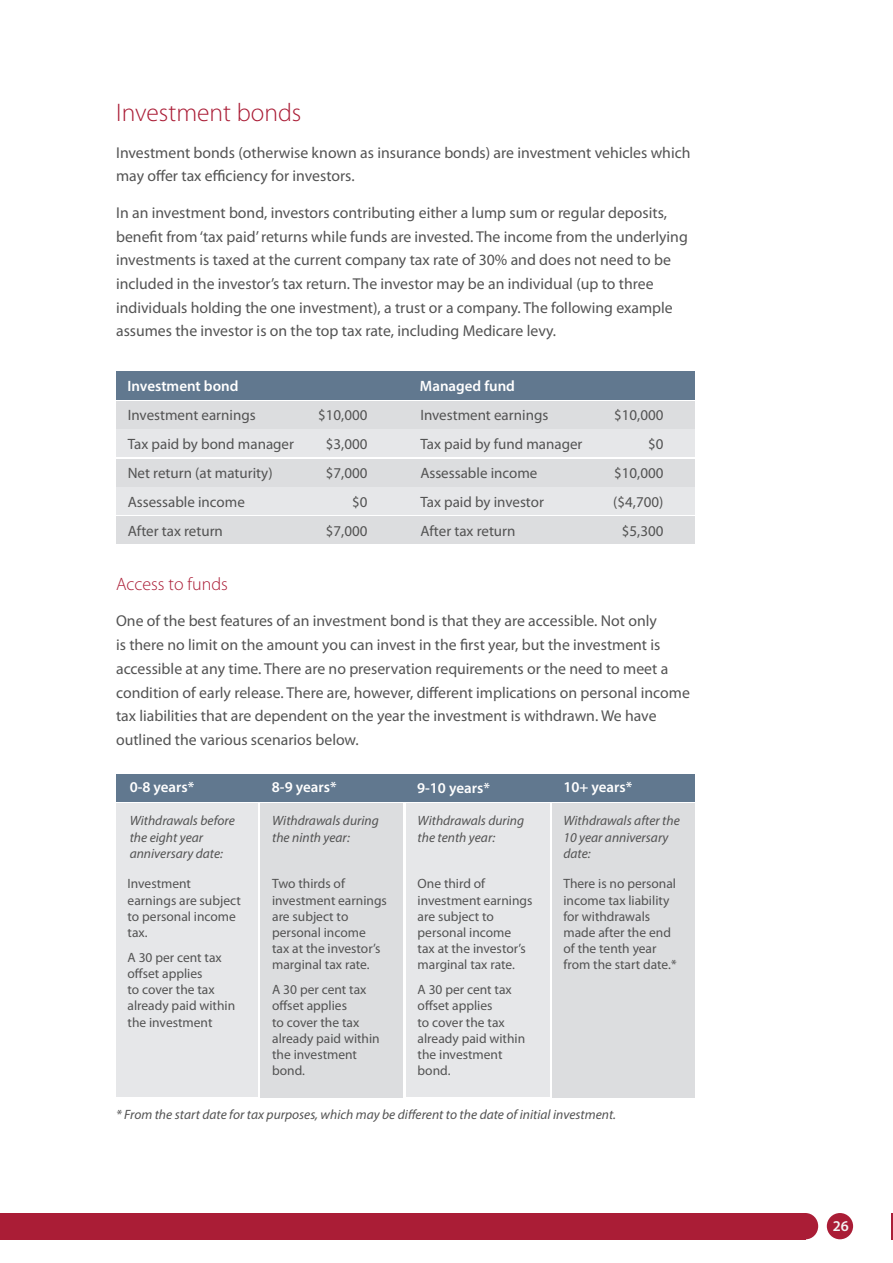
<style>
.page{position:relative;width:893px;height:1263px;background:#fff}
.page>*{position:absolute;margin:0;border:0;box-sizing:border-box;transform-origin:0 0}
.t1{font:300 25.5px "Myriad Pro";color:#aa1d36}
.t2{font:300 18px "Myriad Pro";color:#aa1d36}
.t3{font:15.75px/23.7px "Myriad Pro";color:#535353}
.t4{font:15px "Myriad Pro";color:#535353}
.t5{font:600 15px "Myriad Pro";color:#fff}
.t6{font:600 15px "Myriad Pro";color:#f3f3f3}
.t7{font:13.5px/16.2px "Myriad Pro";color:#535353}
.t8{font:italic 13.5px/16.2px "Myriad Pro";color:#535353}
</style>
<div class="page">
<div style="left:0;top:1213px;width:806px;height:26px;background:#aa1d36"></div>
<div style="left:793px;top:1213px;width:25px;height:26px;background:#aa1d36;border-radius:50%"></div>
<div style="left:827px;top:1213px;width:26px;height:26px;background:#aa1d36;border-radius:50%"></div>
<div style="left:116px;top:371px;width:578px;height:29px;background:#61788f"></div>
<div style="left:116px;top:401px;width:578px;height:27px;background:#dcdddf"></div>
<div style="left:116px;top:459px;width:578px;height:27px;background:#dcdddf"></div>
<div style="left:116px;top:517px;width:578px;height:27px;background:#dcdddf"></div>
<div style="left:116px;top:430px;width:578px;height:27px;background:#e6e7e9"></div>
<div style="left:116px;top:488px;width:578px;height:27px;background:#e6e7e9"></div>
<div style="left:116px;top:774px;width:578px;height:27px;background:#61788f"></div>
<div style="left:260px;top:803px;width:143px;height:294px;background:#dcdddf"></div>
<div style="left:552px;top:803px;width:143px;height:294px;background:#dcdddf"></div>
<div style="left:116px;top:803px;width:142px;height:294px;background:#e6e7e9"></div>
<div style="left:406px;top:803px;width:143px;height:294px;background:#e6e7e9"></div>
<hr style="left:891px;top:1213px;width:2px;height:26px;background:#aa1d36">
<h1 class="t1" style="left:116px;top:99px;width:187px">Investment bonds</h1>
<p class="t3" style="left:116px;top:140px;width:576px">Investment bonds (otherwise known as insurance bonds) are investment vehicles which may offer tax efficiency for investors.</p>
<p class="t3" style="left:116px;top:200px;width:573px">In an investment bond, investors contributing either a lump sum or regular deposits, benefit from ‘tax paid’ returns while funds are invested. The income from the underlying investments is taxed at the current company tax rate of 30% and does not need to be included in the investor’s tax return. The investor may be an individual (up to three individuals holding the one investment), a trust or a company. The following example assumes the investor is on the top tax rate, including Medicare levy.</p>
<p class="t5" style="left:128px;top:377px;width:112px">Investment bond</p>
<p class="t5" style="left:420px;top:377px;width:97px">Managed fund</p>
<p class="t4" style="left:128px;top:406px;width:129px">Investment earnings</p>
<p class="t4" style="left:318px;top:406px;width:51px">$10,000</p>
<p class="t4" style="left:420px;top:406px;width:129px">Investment earnings</p>
<p class="t4" style="left:614px;top:406px;width:51px">$10,000</p>
<p class="t4" style="left:128px;top:435px;width:168px">Tax paid by bond manager</p>
<p class="t4" style="left:326px;top:435px;width:43px">$3,000</p>
<p class="t4" style="left:420px;top:435px;width:164px">Tax paid by fund manager</p>
<p class="t4" style="left:648px;top:435px;width:17px">$0</p>
<p class="t4" style="left:326px;top:464px;width:43px">$7,000</p>
<p class="t4" style="left:128px;top:464px;width:146px">Net return (at maturity)</p>
<p class="t4" style="left:420px;top:464px;width:119px">Assessable income</p>
<p class="t4" style="left:614px;top:464px;width:51px">$10,000</p>
<p class="t4" style="left:128px;top:493px;width:119px">Assessable income</p>
<p class="t4" style="left:352px;top:493px;width:17px">$0</p>
<p class="t4" style="left:420px;top:493px;width:125px">Tax paid by investor</p>
<p class="t4" style="left:613px;top:493px;width:52px">($4,700)</p>
<p class="t4" style="left:326px;top:522px;width:43px">$7,000</p>
<p class="t4" style="left:128px;top:522px;width:97px">After tax return</p>
<p class="t4" style="left:420px;top:522px;width:97px">After tax return</p>
<p class="t4" style="left:622px;top:522px;width:43px">$5,300</p>
<p class="t2" style="left:116px;top:574px;width:113px">Access to funds</p>
<p class="t3" style="left:116px;top:609px;width:575px">One of the best features of an investment bond is that they are accessible. Not only<br>is there no limit on the amount you can invest in the first year, but the investment is accessible at any time. There are no preservation requirements or the need to meet a condition of early release. There are, however, different implications on personal income tax liabilities that are dependent on the year the investment is withdrawn. We have outlined the various scenarios below.</p>
<p class="t5" style="left:130px;top:777px;width:66px">0-8 years*</p>
<p class="t5" style="left:272px;top:777px;width:66px">8-9 years*</p>
<p class="t8" style="left:130px;top:812px;width:107px">Withdrawals before the eight year anniversary date:</p>
<p class="t7" style="left:128px;top:876px;width:115px">Investment earnings are subject to personal income tax.</p>
<p class="t7" style="left:128px;top:949px;width:109px">A 30 per cent tax offset applies<br>to cover the tax already paid within the investment</p>
<p class="t5" style="left:417px;top:778px;width:74px">9-10 years*</p>
<p class="t5" style="left:563px;top:777px;width:70px">10+ years*</p>
<p class="t8" style="left:272px;top:812px;width:108px">Withdrawals during the ninth year:</p>
<p class="t8" style="left:418px;top:812px;width:108px">Withdrawals during the tenth year:</p>
<p class="t8" style="left:563px;top:812px;width:118px">Withdrawals after the<br>10 year anniversary date:</p>
<p class="t7" style="left:272px;top:876px;width:116px">Two thirds of investment earnings are subject to personal income<br>tax at the investor’s marginal tax rate.</p>
<p class="t7" style="left:272px;top:981px;width:109px">A 30 per cent tax offset applies<br>to cover the tax already paid within the investment bond.</p>
<p class="t7" style="left:418px;top:876px;width:116px">One third of investment earnings are subject to personal income<br>tax at the investor’s marginal tax rate.</p>
<p class="t7" style="left:418px;top:981px;width:109px">A 30 per cent tax offset applies<br>to cover the tax already paid within the investment bond.</p>
<p class="t7" style="left:563px;top:876px;width:115px">There is no personal income tax liability for withdrawals made after the end of the tenth year from the start date.*</p>
<p class="t8" style="left:116px;top:1106px;width:501px">* From the start date for tax purposes, which may be different to the date of initial investment.</p>
<p class="t6" style="left:833px;top:1217px;width:18px">26</p>
</div>
